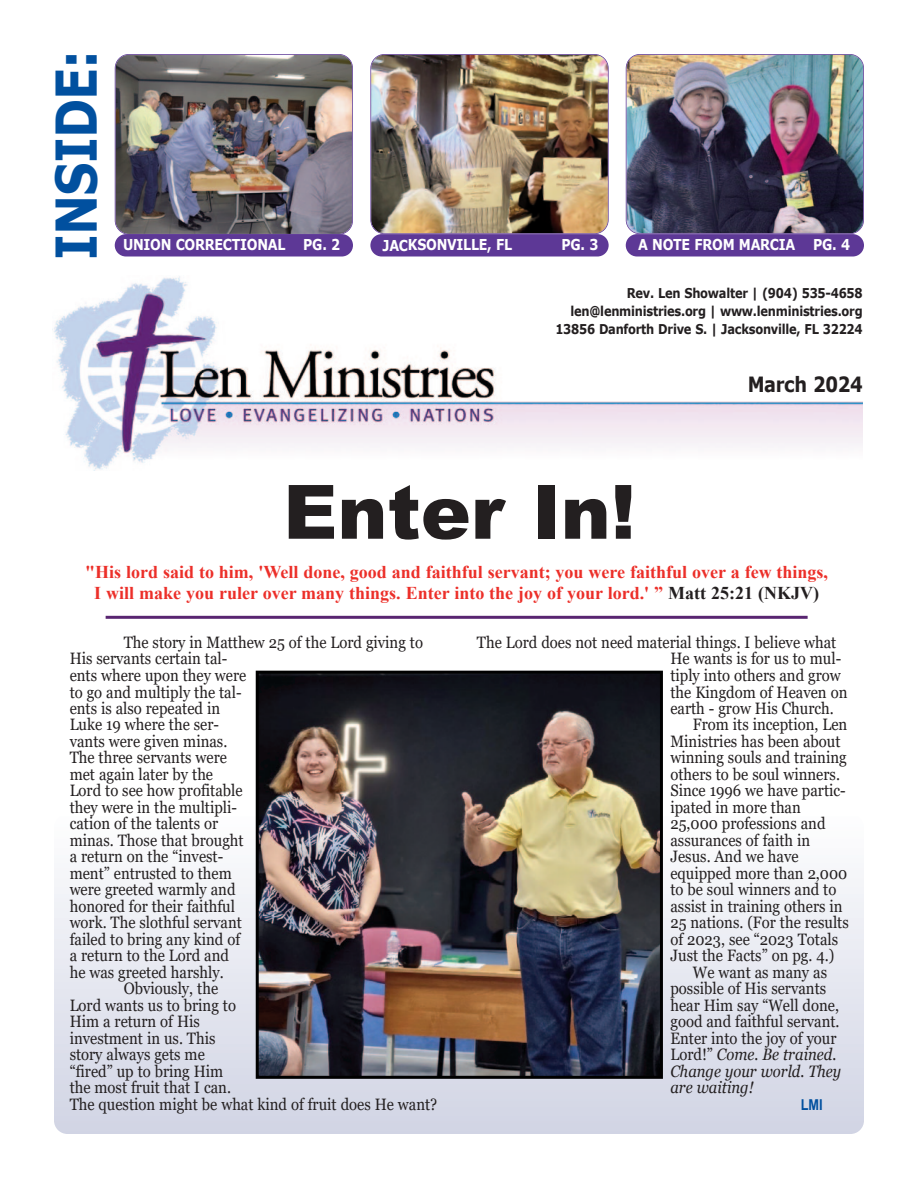
<style>
.page{position:relative;width:918px;height:1188px;background:#fff}
.page>*{position:absolute;margin:0;border:0;box-sizing:border-box;transform-origin:0 0}
.t1{font:900 75px "Arial";color:#231f20}
.t2{font:700 56.1px "Verdana";letter-spacing:-.02em;color:#01509f;scale:.85 1}
.t3{font:700 21px "Verdana";letter-spacing:-.02em;color:#231f20;scale:.85 1}
.t4{font:700 18px/21.6px "Times New Roman";color:#ec2f29;text-align:center}
.t5{font:16.5px/16.5px "Georgia";color:#231f20;scale:.9 1}
.t6{font:700 15px "Verdana";letter-spacing:-.02em;color:#fff;scale:.85 1}
.t7{font:700 15px "Arial";color:#01509f;scale:.85 1}
.t8{font:700 13.5px "Verdana";letter-spacing:-.02em;color:#231f20;scale:.85 1}
.s1{color:#231f20}
.s2{font-style:italic}
</style>
<div class="page">
<svg style="left:54px;top:814px;width:810px;height:320px"></svg>
<img style="left:54px;top:276px;width:809px;height:195px">
<img style="left:116px;top:55px;width:236px;height:179px;border-radius:14px">
<div style="left:115px;top:54px;width:238px;height:181px;border:2px solid #5d3896;border-radius:14px"></div>
<div style="left:115px;top:234px;width:238px;height:23px;background:#5d3896;border-radius:11px"></div>
<img style="left:627px;top:55px;width:236px;height:178px;border-radius:14px">
<div style="left:626px;top:54px;width:238px;height:180px;border:2px solid #5d3896;border-radius:14px"></div>
<div style="left:626px;top:234px;width:238px;height:23px;background:#5d3896;border-radius:11px"></div>
<img style="left:371px;top:55px;width:237px;height:178px;border-radius:13px">
<div style="left:370px;top:54px;width:239px;height:180px;border:2px solid #5d3896;border-radius:14px"></div>
<div style="left:370px;top:234px;width:239px;height:23px;background:#5d3896;border-radius:11px"></div>
<hr style="left:106px;top:616px;width:702px;height:3px;background:#592571">
<img style="left:260px;top:675px;width:399px;height:400px">
<div style="left:256px;top:671px;width:407px;height:408px;border:3px solid #000"></div>
<p class="t2" style="left:40px;top:260px;width:249px;rotate:-90deg">insiDe:</p>
<p class="t6" style="left:123px;top:235px;width:257px">Union correctional PG. 2</p>
<p class="t6" style="left:383px;top:235px;width:154px">Jacksonville, Fl</p>
<p class="t6" style="left:561px;top:235px;width:45px">PG. 3</p>
<p class="t6" style="left:638px;top:235px;width:251px">a note From marcia PG. 4</p>
<p class="t8" style="left:627px;top:285px;width:279px">rev. len showalter | (904) 535-4658</p>
<p class="t8" style="left:571px;top:303px;width:345px">len@lenministries.org | www.lenministries.org</p>
<p class="t8" style="left:555px;top:321px;width:363px">13856 Danforth Drive s. | Jacksonville, Fl 32224</p>
<p class="t3" style="left:748px;top:370px;width:137px">march 2024</p>
<p class="t1" style="left:283px;top:456px;width:354px">Enter In!</p>
<p class="t4" style="left:85px;top:561px;width:745px">"His lord said to him, 'Well done, good and faithful servant; you were faithful over a few things,<br>I will make you ruler over many things. Enter into the joy of your lord.' ” <span class="s1">Matt 25:21 (NKJV)</span></p>
<p class="t5" style="left:70px;top:634px;width:394px;text-indent:54px">The story in Matthew 25 of the Lord giving to<br>His servants certain tal-<br>ents where upon they were<br>to go and multiply the tal-<br>ents is also repeated in<br>Luke 19 where the ser-<br>vants were given minas.<br>The three servants were<br>met again later by the<br>Lord to see how profitable<br>they were in the multipli-<br>cation of the talents or<br>minas. Those that brought<br>a return on the “invest-<br>ment” entrusted to them<br>were greeted warmly and<br>honored for their faithful<br>work. The slothful servant<br>failed to bring any kind of<br>a return to the Lord and<br>he was greeted harshly.</p>
<p class="t5" style="left:70px;top:980px;width:410px;text-indent:54px">Obviously, the<br>Lord wants us to bring to<br>Him a return of His<br>investment in us. This<br>story always gets me<br>“fired” up to bring Him<br>the most fruit that I can.<br>The question might be what kind of fruit does He want?</p>
<p class="t5" style="left:670px;top:634px;width:198px;text-indent:-194px">The Lord does not need material things. I believe what<br>He wants is for us to mul&shy;tiply into others and grow the Kingdom of Heaven on earth - grow His Church.</p>
<p class="t5" style="left:670px;top:716px;width:200px;text-indent:22px">From its inception, Len<br>Ministries has been about winning souls and training others to be soul winners.<br>Since 1996 we have partic&shy;ipated in more than<br>25,000 professions and assurances of faith in<br>Jesus. And we have equipped more than 2,000 to be soul winners and to assist in training others in<br>25 nations. (For the results of 2023, see “2023 Totals<br>Just the Facts” on pg. 4.)</p>
<p class="t5" style="left:670px;top:964px;width:191px;text-indent:22px">We want as many as possible of His servants hear Him say “Well done, good and faithful servant.<br>Enter into the joy of your<br>Lord!” <span class="s2">Come. Be trained.<br>Change your world. They are waiting!</span></p>
<p class="t7" style="left:801px;top:1096px;width:27px">LMI</p>
</div>
